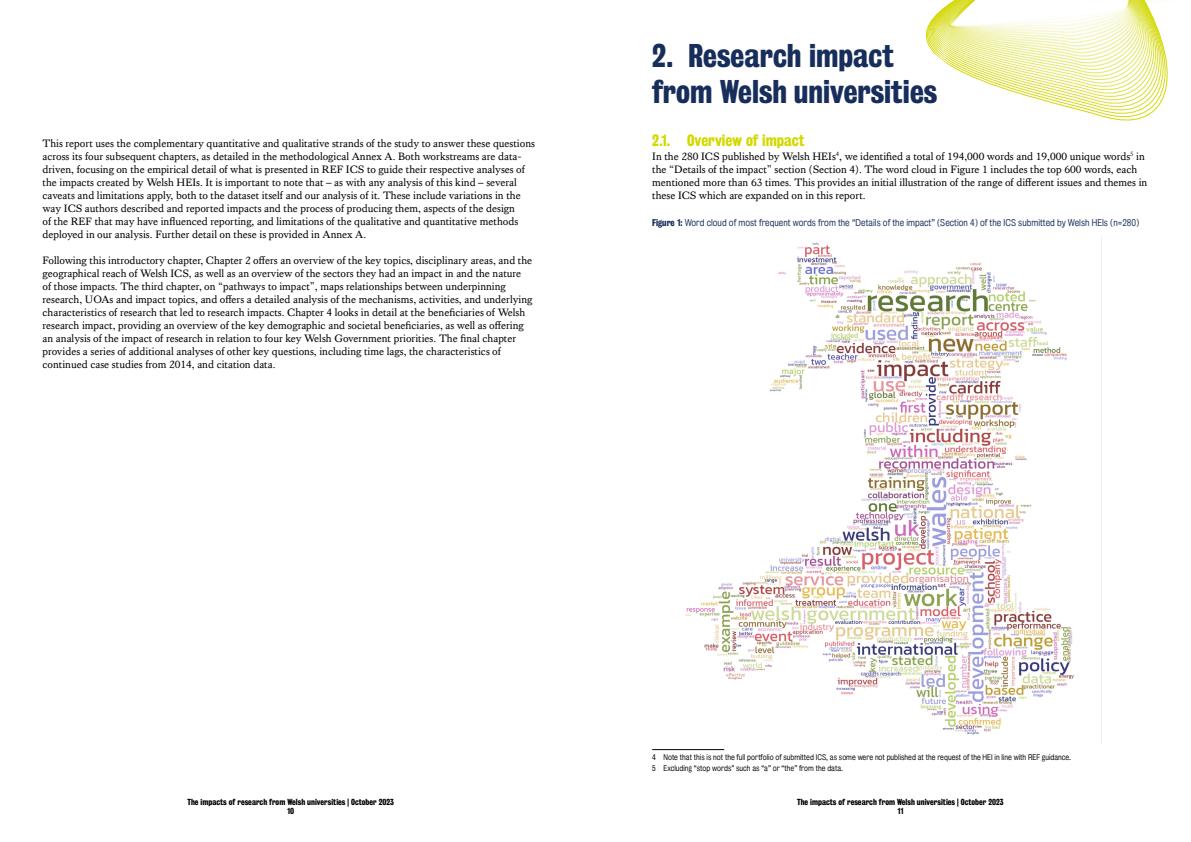
<style>
.page{position:relative;width:1191px;height:842px;background:#fff}
.page>*{position:absolute;margin:0;border:0;box-sizing:border-box;transform-origin:0 0}
.t1{font:30px/36px "Kings Bureau Grot Three Seven";color:#172d5b}
.t2{font:15px "Kings Bureau Grot Three Seven";color:#d3d800}
.t3{font:11px/13px "Kings Caslon Text";color:#000}
.t4{font:9px "Kings Bureau Grot Five One";color:#172d5b}
.t5{font:8px/9.6px "Kings Bureau Grot Three Seven";color:#000;text-align:center}
.t6{font:7.5px/10.5px "Kings Bureau Grot Five One";color:#000}
.s1{font-family:"Kings Bureau Grot Three Seven"}
</style>
<div class="page">
<hr style="left:652px;top:749px;width:72px;height:1px;background:#000">
<img style="left:685px;top:238px;width:417px;height:507px">
<svg style="left:925px;top:0;width:243px;height:121px"></svg>
<p class="t3" style="left:43px;top:136px;width:494px">This report uses the complementary quantitative and qualitative strands of the study to answer these questions across its four subsequent chapters, as detailed in the methodological Annex A. Both workstreams are data&shy;driven, focusing on the empirical detail of what is presented in REF ICS to guide their respective analyses of the impacts created by Welsh HEIs. It is important to note that – as with any analysis of this kind – several caveats and limitations apply, both to the dataset itself and our analysis of it. These include variations in the way ICS authors described and reported impacts and the process of producing them, aspects of the design<br>of the REF that may have influenced reporting, and limitations of the qualitative and quantitative methods deployed in our analysis. Further detail on these is provided in Annex A.</p>
<p class="t3" style="left:43px;top:253px;width:491px">Following this introductory chapter, Chapter 2 offers an overview of the key topics, disciplinary areas, and the geographical reach of Welsh ICS, as well as an overview of the sectors they had an impact in and the nature of those impacts. The third chapter, on “pathways to impact”, maps relationships between underpinning research, UOAs and impact topics, and offers a detailed analysis of the mechanisms, activities, and underlying characteristics of research that led to research impacts. Chapter 4 looks in detail at the beneficiaries of Welsh research impact, providing an overview of the key demographic and societal beneficiaries, as well as offering an analysis of the impact of research in relation to four key Welsh Government priorities. The final chapter provides a series of additional analyses of other key questions, including time lags, the characteristics of continued case studies from 2014, and citation data.</p>
<h1 class="t1" style="left:652px;top:37px;width:286px">2. Research impact from Welsh universities</h1>
<h2 class="t2" style="left:652px;top:131px;width:154px">2.1. Overview of impact</h2>
<p class="t3" style="left:652px;top:149px;width:496px">In the 280 ICS published by Welsh HEIs<sup>4</sup>, we identified a total of 194,000 words and 19,000 unique words<sup>5</sup> in the “Details of the impact” section (Section 4). The word cloud in Figure 1 includes the top 600 words, each mentioned more than 63 times. This provides an initial illustration of the range of different issues and themes in these ICS which are expanded on in this report.</p>
<p class="t4" style="left:652px;top:217px;width:488px"><span class="s1">Figure 1:</span> Word cloud of most frequent words from the “Details of the impact” (Section 4) of the ICS submitted by Welsh HEIs (n=280)</p>
<p class="t6" style="left:652px;top:752px;width:420px">4 Note that this is not the full portfolio of submitted ICS, as some were not published at the request of the HEI in line with REF guidance.<br>5 Excluding “stop words” such as “a” or “the” from the data.</p>
<p class="t5" style="left:187px;top:797px;width:208px">The impacts of research from Welsh universities | October 2023<br>10</p>
<p class="t5" style="left:797px;top:797px;width:208px">The impacts of research from Welsh universities | October 2023<br>11</p>
</div>
